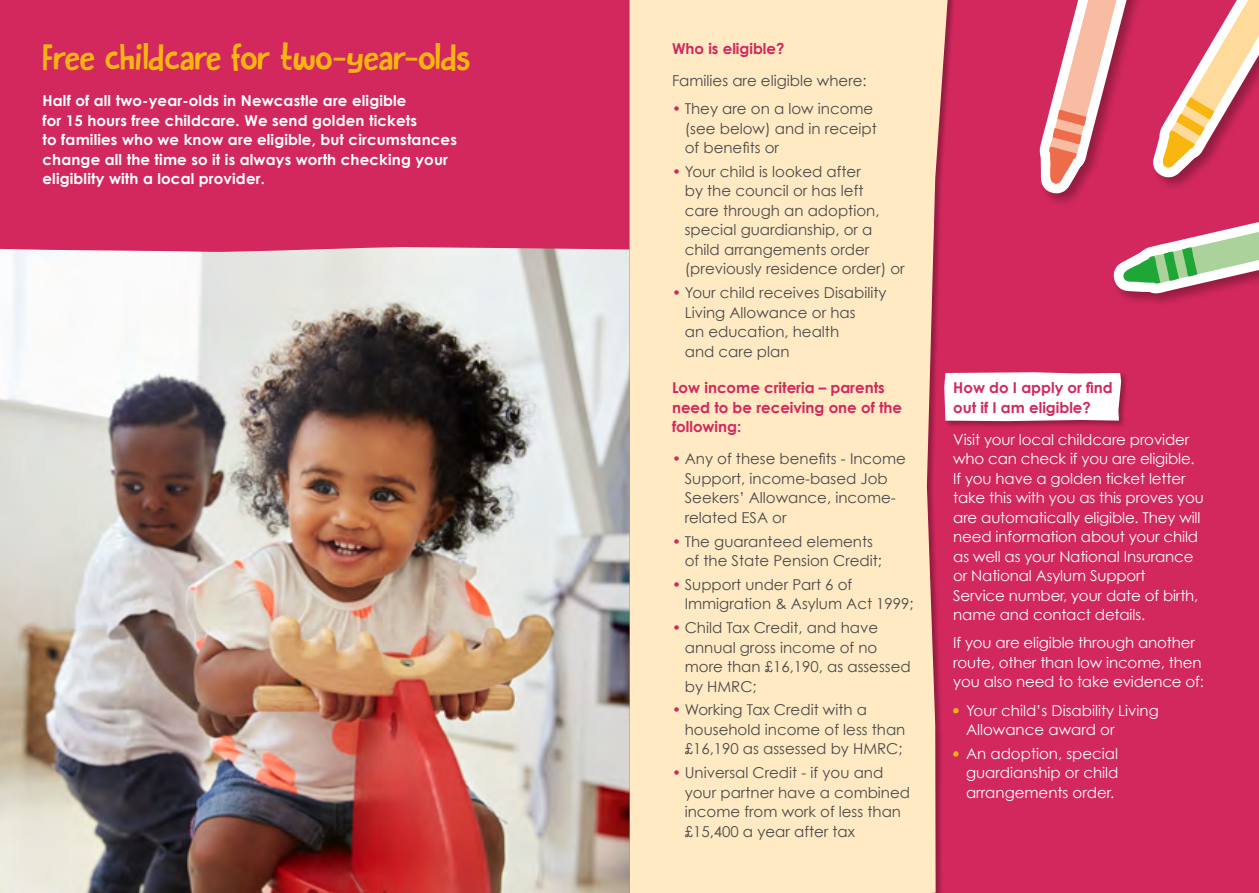
<style>
.page{position:relative;width:1259px;height:893px;background:#d2285d}
.page>*{position:absolute;margin:0;border:0;box-sizing:border-box;transform-origin:0 0}
.t1{font:31.5px "DK Butterfly Ball";letter-spacing:-.02em;color:#fab610}
.t2{font:15px/19.5px "Century Gothic";color:#4b4a4a}
.t3{font:15px/19.5px "Century Gothic";letter-spacing:-.01em;color:#fff}
.t4{font:700 15px/19.5px "Century Gothic";letter-spacing:.01em;color:#fff}
.t5{font:700 15px/19.5px "Century Gothic";color:#d2285d}
.s1{color:#d2285d}
</style>
<div class="page">
<div style="left:629px;top:0;width:318px;height:893px;background:#ffeac4"></div>
<div style="left:943px;top:371px;width:185px;height:57px;background:#000;opacity:.3"></div>
<div style="left:944px;top:372px;width:177px;height:49px;background:#fff"></div>
<svg style="left:953px;top:708px;width:5px;height:5px"></svg>
<svg style="left:953px;top:751px;width:5px;height:5px"></svg>
<svg style="left:1039px;top:0;width:220px;height:303px"></svg>
<img style="left:0;top:247px;width:629px;height:646px">
<h1 class="t1" style="left:43px;top:35px;width:429px">Free childcare for two-year-olds</h1>
<p class="t4" style="left:43px;top:90px;width:416px">Half of all two-year-olds in Newcastle are eligible<br>for 15 hours free childcare. We send golden tickets<br>to families who we know are eligible, but circumstances change all the time so it is always worth checking your eligiblity with a local provider.</p>
<p class="t5" style="left:672px;top:38px;width:114px">Who is eligible?</p>
<p class="t2" style="left:672px;top:71px;width:196px">Families are eligible where:</p>
<p class="t2" style="left:685px;top:99px;width:194px;text-indent:-13px"><span class="s1">•</span> They are on a low income (see below) and in receipt of benefits or</p>
<p class="t2" style="left:685px;top:161px;width:221px;text-indent:-13px"><span class="s1">•</span> Your child is looked after<br>by the council or has left<br>care through an adoption, special guardianship, or a child arrangements order (previously residence order) or</p>
<p class="t2" style="left:685px;top:283px;width:203px;text-indent:-13px"><span class="s1">•</span> Your child receives Disability<br>Living Allowance or has<br>an education, health<br>and care plan</p>
<p class="t5" style="left:672px;top:377px;width:232px">Low income criteria – parents need to be receiving one of the following:</p>
<p class="t2" style="left:685px;top:449px;width:223px;text-indent:-13px"><span class="s1">•</span> Any of these benefits - Income<br>Support, income-based Job<br>Seekers’ Allowance, income&shy;related ESA or</p>
<p class="t2" style="left:685px;top:531px;width:199px;text-indent:-13px"><span class="s1">•</span> The guaranteed elements of the State Pension Credit;</p>
<p class="t2" style="left:685px;top:574px;width:230px;text-indent:-13px"><span class="s1">•</span> Support under Part 6 of<br>Immigration &amp; Asylum Act 1999;</p>
<p class="t2" style="left:685px;top:618px;width:227px;text-indent:-13px"><span class="s1">•</span> Child Tax Credit, and have annual gross income of no more than £16,190, as assessed by HMRC;</p>
<p class="t2" style="left:685px;top:700px;width:222px;text-indent:-13px"><span class="s1">•</span> Working Tax Credit with a household income of less than £16,190 as assessed by HMRC;</p>
<p class="t2" style="left:685px;top:763px;width:227px;text-indent:-13px"><span class="s1">•</span> Universal Credit - if you and your partner have a combined income from work of less than £15,400 a year after tax</p>
<p class="t5" style="left:953px;top:378px;width:161px">How do I apply or find out if I am eligible?</p>
<p class="t3" style="left:953px;top:430px;width:252px">Visit your local childcare provider who can check if you are eligible.<br>If you have a golden ticket letter take this with you as this proves you are automatically eligible. They will need information about your child as well as your National Insurance or National Asylum Support<br>Service number, your date of birth, name and contact details.</p>
<p class="t3" style="left:953px;top:633px;width:252px">If you are eligible through another route, other than low income, then you also need to take evidence of:</p>
<p class="t3" style="left:966px;top:700px;width:194px">Your child’s Disability Living<br>Allowance award or</p>
<p class="t3" style="left:966px;top:743px;width:154px;text-align:justify">An adoption, special guardianship or child arrangements order.</p>
</div>
